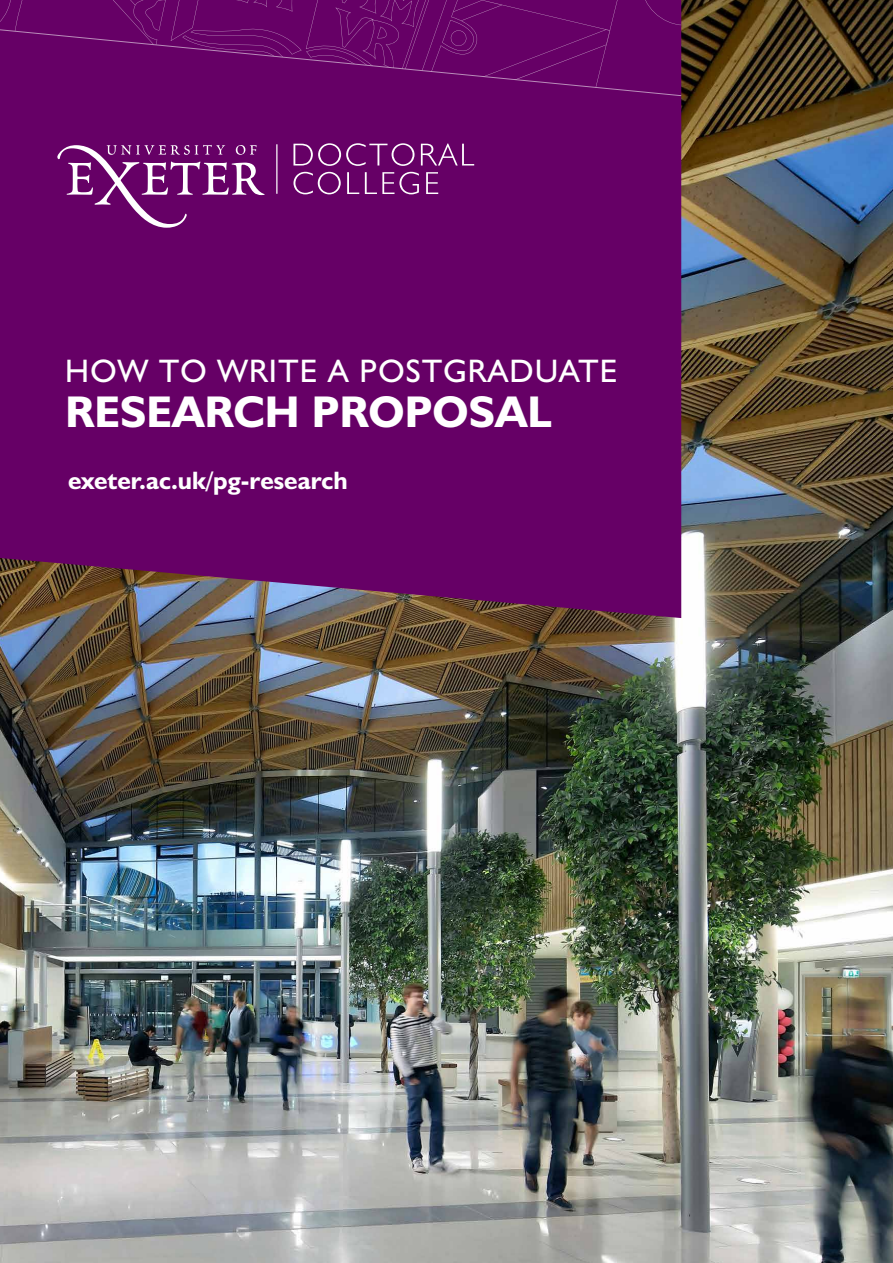
<style>
.page{position:relative;width:893px;height:1263px;background:#fff}
.page>*{position:absolute;margin:0;border:0;box-sizing:border-box;transform-origin:0 0}
.t1{font:700 44.7px "Humanist 521 BT";color:#fff}
.t2{font:32.7px "Humanist 521 BT";letter-spacing:.04em;color:#fff}
.t3{font:700 25.2px "Humanist 521 BT";color:#fff}
</style>
<div class="page">
<img style="left:0;top:0;width:893px;height:1263px">
<div style="left:0;top:96px;width:681px;height:522px;background:#606"></div>
<svg style="left:0;top:0;width:681px;height:29px;background:#680368"></svg>
<svg style="left:0;top:29px;width:682px;height:67px;background:#680468"></svg>
<svg style="left:57px;top:145px;width:208px;height:83px;background:#7e297e"></svg>
<svg style="left:293px;top:143px;width:181px;height:23px;background:#812d81"></svg>
<svg style="left:293px;top:172px;width:145px;height:22px;background:#812d81"></svg>
<hr style="left:276px;top:144px;width:1px;height:50px;background:#fff">
<p class="t2" style="left:65px;top:350px;width:554px">HOW TO WRITE A POSTGRADUATE</p>
<h1 class="t1" style="left:65px;top:384px;width:488px">RESEARCH PROPOSAL</h1>
<p class="t3" style="left:68px;top:465px;width:281px">exeter.ac.uk/pg-research</p>
</div>
